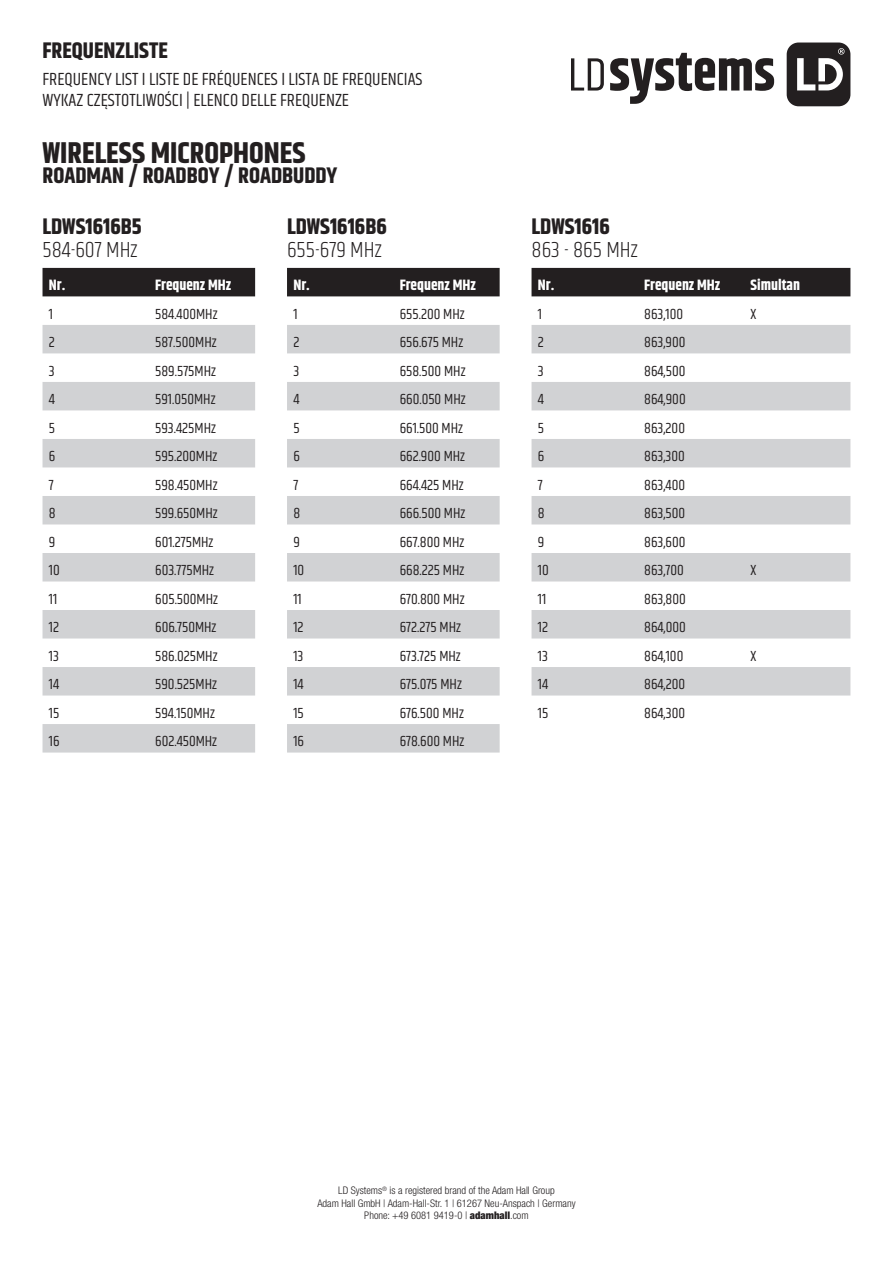
<style>
.page{position:relative;width:893px;height:1263px;background:#fff}
.page>*{position:absolute;margin:0;border:0;box-sizing:border-box;transform-origin:0 0}
.t1{font:700 30px "Khand";color:#231f20}
.t2{font:700 22.5px "Khand";color:#231f20}
.t3{font:300 22.5px/22.5px "Khand";color:#231f20}
.t4{font:18px/21.6px "Khand";color:#231f20}
.t5{font:15px "Khand";color:#231f20}
.t6{font:700 15px "Khand";color:#fff}
.t7{font:300 condensed 10.5px/12.6px "Helvetica Neue LT Pro";color:#231f20;text-align:center}
.s1{font-weight:700}
.s2{font-weight:900}
</style>
<div class="page">
<svg style="left:571px;top:58px;width:33px;height:33px"></svg>
<svg style="left:610px;top:53px;width:164px;height:51px"></svg>
<svg style="left:787px;top:43px;width:63px;height:63px"></svg>
<div style="left:43px;top:268px;width:212px;height:28px;background:#231f20"></div>
<svg style="left:43px;top:325px;width:212px;height:427px;fill:#d1d2d4"></svg>
<div style="left:287px;top:268px;width:213px;height:28px;background:#231f20"></div>
<svg style="left:287px;top:325px;width:213px;height:427px;fill:#d1d2d4"></svg>
<div style="left:531px;top:268px;width:319px;height:28px;background:#231f20"></div>
<svg style="left:531px;top:325px;width:319px;height:370px"></svg>
<h2 class="t2" style="left:43px;top:34px;width:127px">FREQUENZLISTE</h2>
<p class="t4" style="left:43px;top:69px;width:382px">FREQUENCY LIST I LISTE DE FRÉQUENCES I LISTA DE FREQUENCIAS<br>WYKAZ CZĘSTOTLIWOŚCI | ELENCO DELLE FREQUENZE</p>
<p class="t1" style="left:43px;top:132px;width:265px">WIRELESS MICROPHONES</p>
<p class="t2" style="left:43px;top:159px;width:296px">ROADMAN / ROADBOY / ROADBUDDY</p>
<p class="t2" style="left:43px;top:210px;width:101px">LDWS1616B5</p>
<p class="t3" style="left:43px;top:239px;width:97px">584-607 MHz</p>
<p class="t6" style="left:49px;top:274px;width:18px">Nr.</p>
<p class="t6" style="left:155px;top:274px;width:78px">Frequenz MHz</p>
<p class="t5" style="left:49px;top:305px;width:6px">1</p>
<p class="t5" style="left:155px;top:305px;width:64px">584.400MHz</p>
<p class="t5" style="left:49px;top:333px;width:8px">2</p>
<p class="t5" style="left:155px;top:333px;width:63px">587.500MHz</p>
<p class="t5" style="left:49px;top:362px;width:7px">3</p>
<p class="t5" style="left:155px;top:362px;width:62px">589.575MHz</p>
<p class="t5" style="left:49px;top:390px;width:8px">4</p>
<p class="t5" style="left:155px;top:390px;width:62px">591.050MHz</p>
<p class="t5" style="left:49px;top:419px;width:8px">5</p>
<p class="t5" style="left:155px;top:419px;width:62px">593.425MHz</p>
<p class="t5" style="left:49px;top:447px;width:8px">6</p>
<p class="t5" style="left:155px;top:447px;width:64px">595.200MHz</p>
<p class="t5" style="left:49px;top:476px;width:6px">7</p>
<p class="t5" style="left:155px;top:476px;width:64px">598.450MHz</p>
<p class="t5" style="left:49px;top:504px;width:8px">8</p>
<p class="t5" style="left:155px;top:504px;width:64px">599.650MHz</p>
<p class="t5" style="left:49px;top:533px;width:8px">9</p>
<p class="t5" style="left:155px;top:533px;width:60px">601.275MHz</p>
<p class="t5" style="left:49px;top:561px;width:12px">10</p>
<p class="t5" style="left:155px;top:561px;width:60px">603.775MHz</p>
<p class="t5" style="left:49px;top:590px;width:10px">11</p>
<p class="t5" style="left:155px;top:590px;width:64px">605.500MHz</p>
<p class="t5" style="left:49px;top:618px;width:12px">12</p>
<p class="t5" style="left:155px;top:618px;width:63px">606.750MHz</p>
<p class="t5" style="left:49px;top:647px;width:12px">13</p>
<p class="t5" style="left:155px;top:647px;width:64px">586.025MHz</p>
<p class="t5" style="left:49px;top:675px;width:12px">14</p>
<p class="t5" style="left:155px;top:675px;width:63px">590.525MHz</p>
<p class="t5" style="left:49px;top:704px;width:12px">15</p>
<p class="t5" style="left:155px;top:704px;width:61px">594.150MHz</p>
<p class="t5" style="left:49px;top:732px;width:12px">16</p>
<p class="t5" style="left:155px;top:732px;width:63px">602.450MHz</p>
<p class="t2" style="left:287px;top:210px;width:101px">LDWS1616B6</p>
<p class="t3" style="left:287px;top:239px;width:96px">655-679 MHz</p>
<p class="t6" style="left:293px;top:274px;width:18px">Nr.</p>
<p class="t6" style="left:400px;top:274px;width:78px">Frequenz MHz</p>
<p class="t5" style="left:293px;top:305px;width:6px">1</p>
<p class="t5" style="left:400px;top:305px;width:66px">655.200 MHz</p>
<p class="t5" style="left:293px;top:333px;width:8px">2</p>
<p class="t5" style="left:400px;top:333px;width:65px">656.675 MHz</p>
<p class="t5" style="left:293px;top:362px;width:7px">3</p>
<p class="t5" style="left:400px;top:362px;width:67px">658.500 MHz</p>
<p class="t5" style="left:293px;top:390px;width:8px">4</p>
<p class="t5" style="left:400px;top:390px;width:67px">660.050 MHz</p>
<p class="t5" style="left:293px;top:419px;width:8px">5</p>
<p class="t5" style="left:400px;top:419px;width:65px">661.500 MHz</p>
<p class="t5" style="left:293px;top:447px;width:8px">6</p>
<p class="t5" style="left:400px;top:447px;width:67px">662.900 MHz</p>
<p class="t5" style="left:293px;top:476px;width:6px">7</p>
<p class="t5" style="left:400px;top:476px;width:65px">664.425 MHz</p>
<p class="t5" style="left:293px;top:504px;width:8px">8</p>
<p class="t5" style="left:400px;top:504px;width:67px">666.500 MHz</p>
<p class="t5" style="left:293px;top:533px;width:8px">9</p>
<p class="t5" style="left:400px;top:533px;width:66px">667.800 MHz</p>
<p class="t5" style="left:293px;top:561px;width:12px">10</p>
<p class="t5" style="left:400px;top:561px;width:66px">668.225 MHz</p>
<p class="t5" style="left:293px;top:590px;width:10px">11</p>
<p class="t5" style="left:400px;top:590px;width:66px">670.800 MHz</p>
<p class="t5" style="left:293px;top:618px;width:12px">12</p>
<p class="t5" style="left:400px;top:618px;width:63px">672.275 MHz</p>
<p class="t5" style="left:293px;top:647px;width:12px">13</p>
<p class="t5" style="left:400px;top:647px;width:63px">673.725 MHz</p>
<p class="t5" style="left:293px;top:675px;width:12px">14</p>
<p class="t5" style="left:400px;top:675px;width:64px">675.075 MHz</p>
<p class="t5" style="left:293px;top:704px;width:12px">15</p>
<p class="t5" style="left:400px;top:704px;width:66px">676.500 MHz</p>
<p class="t5" style="left:293px;top:732px;width:12px">16</p>
<p class="t5" style="left:400px;top:732px;width:66px">678.600 MHz</p>
<p class="t3" style="left:531px;top:217px;width:108px"><span class="s1">LDWS1616<br></span>863 - 865 MHz</p>
<p class="t6" style="left:538px;top:274px;width:18px">Nr.</p>
<p class="t6" style="left:644px;top:274px;width:78px">Frequenz MHz</p>
<p class="t6" style="left:750px;top:274px;width:51px">Simultan</p>
<p class="t5" style="left:538px;top:305px;width:6px">1</p>
<p class="t5" style="left:644px;top:305px;width:40px">863,100</p>
<p class="t5" style="left:750px;top:305px;width:7px">X</p>
<p class="t5" style="left:538px;top:333px;width:8px">2</p>
<p class="t5" style="left:644px;top:333px;width:43px">863,900</p>
<p class="t5" style="left:538px;top:362px;width:7px">3</p>
<p class="t5" style="left:644px;top:362px;width:43px">864,500</p>
<p class="t5" style="left:538px;top:390px;width:8px">4</p>
<p class="t5" style="left:644px;top:390px;width:43px">864,900</p>
<p class="t5" style="left:538px;top:419px;width:8px">5</p>
<p class="t5" style="left:644px;top:419px;width:42px">863,200</p>
<p class="t5" style="left:538px;top:447px;width:8px">6</p>
<p class="t5" style="left:644px;top:447px;width:42px">863,300</p>
<p class="t5" style="left:538px;top:476px;width:6px">7</p>
<p class="t5" style="left:644px;top:476px;width:42px">863,400</p>
<p class="t5" style="left:538px;top:504px;width:8px">8</p>
<p class="t5" style="left:644px;top:504px;width:43px">863,500</p>
<p class="t5" style="left:538px;top:533px;width:8px">9</p>
<p class="t5" style="left:644px;top:533px;width:43px">863,600</p>
<p class="t5" style="left:538px;top:561px;width:12px">10</p>
<p class="t5" style="left:644px;top:561px;width:41px">863,700</p>
<p class="t5" style="left:750px;top:561px;width:7px">X</p>
<p class="t5" style="left:538px;top:590px;width:10px">11</p>
<p class="t5" style="left:644px;top:590px;width:43px">863,800</p>
<p class="t5" style="left:538px;top:618px;width:12px">12</p>
<p class="t5" style="left:644px;top:618px;width:43px">864,000</p>
<p class="t5" style="left:538px;top:647px;width:12px">13</p>
<p class="t5" style="left:644px;top:647px;width:41px">864,100</p>
<p class="t5" style="left:750px;top:647px;width:7px">X</p>
<p class="t5" style="left:538px;top:675px;width:12px">14</p>
<p class="t5" style="left:644px;top:675px;width:42px">864,200</p>
<p class="t5" style="left:538px;top:704px;width:12px">15</p>
<p class="t5" style="left:644px;top:704px;width:42px">864,300</p>
<p class="t7" style="left:317px;top:1184px;width:260px">LD Systems<sup>®</sup> is a registered brand of the Adam Hall Group<br>Adam Hall GmbH | Adam-Hall-Str. 1 | 61267 Neu-Anspach | Germany<br>Phone: +49 6081 9419-0 | <span class="s2">adamhall</span>.com</p>
</div>
